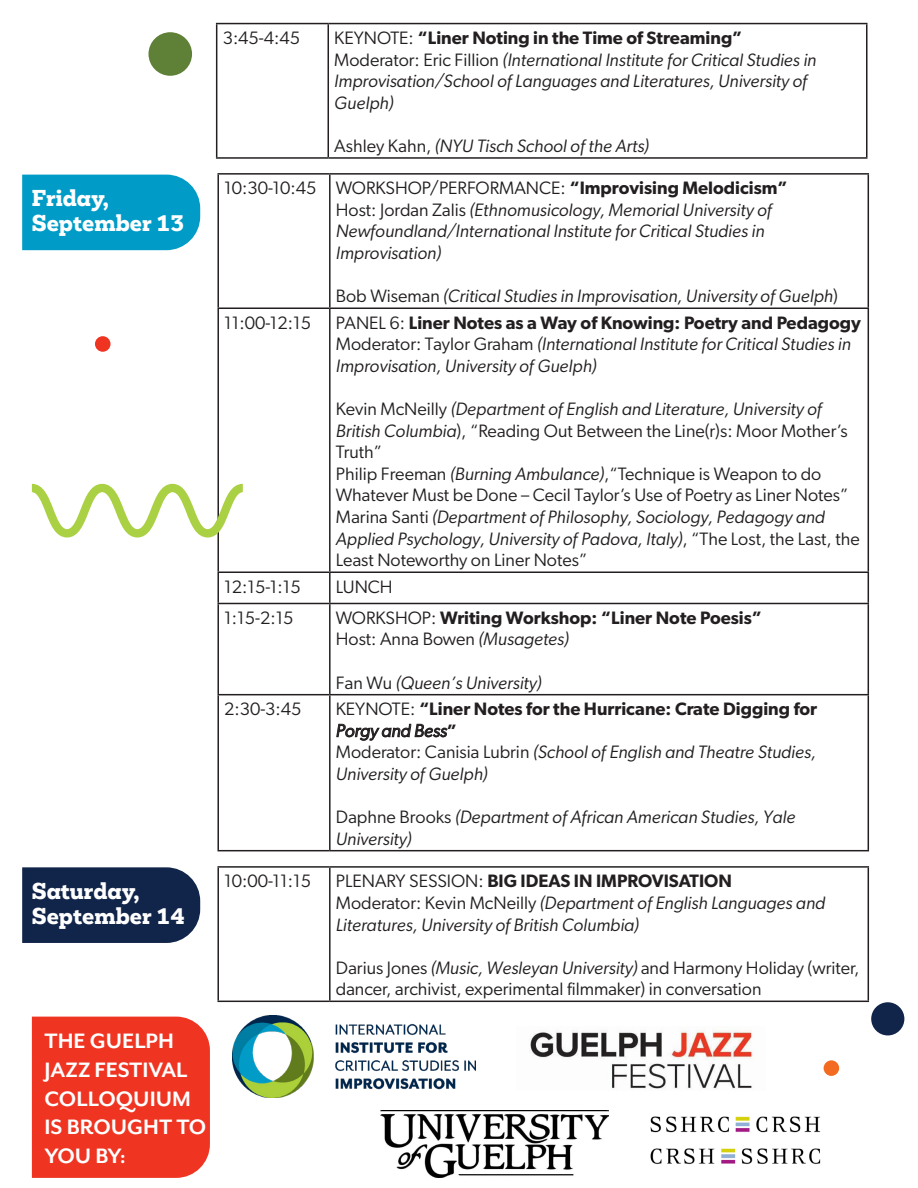
<style>
.page{position:relative;width:918px;height:1188px;background:#fff}
.page>*{position:absolute;margin:0;border:0;box-sizing:border-box;transform-origin:0 0}
.t1{font:700 24px/28.8px "Mr Eaves San OT";color:#fff}
.t2{font:800 21px "Mokoko";color:#fff}
.t3{font:italic 18px/21.6px "Gibson";color:#231f20}
.t4{font:18px/21.6px "Gibson";color:#231f20}
.t5{font:600 18px/21.6px "Gibson";color:#231f20}
.s1{font-style:normal}
.s2{font-weight:600;font-style:normal}
.s3{font-weight:400}
.s4{font-style:italic}
.s5{font-weight:400;font-style:italic}
</style>
<div class="page">
<div style="left:32px;top:1017px;width:178px;height:161px;background:#ef3522"></div>
<hr style="left:216px;top:23px;width:112px;height:1px;background:#231f20">
<hr style="left:216px;top:24px;width:1px;height:133px;background:#231f20">
<hr style="left:328px;top:23px;width:540px;height:1px;background:#231f20">
<hr style="left:328px;top:24px;width:1px;height:133px;background:#231f20">
<hr style="left:866px;top:24px;width:2px;height:133px;background:#231f20">
<hr style="left:216px;top:157px;width:112px;height:2px;background:#231f20">
<hr style="left:328px;top:157px;width:540px;height:2px;background:#231f20">
<div style="left:22px;top:175px;width:178px;height:75px;background:#009cc7"></div>
<hr style="left:217px;top:173px;width:113px;height:2px;background:#231f20">
<hr style="left:217px;top:175px;width:2px;height:132px;background:#231f20">
<hr style="left:330px;top:173px;width:539px;height:2px;background:#231f20">
<hr style="left:329px;top:175px;width:2px;height:132px;background:#231f20">
<hr style="left:868px;top:175px;width:1px;height:132px;background:#231f20">
<hr style="left:217px;top:307px;width:113px;height:2px;background:#231f20">
<hr style="left:217px;top:309px;width:2px;height:262px;background:#231f20">
<hr style="left:330px;top:307px;width:539px;height:2px;background:#231f20">
<hr style="left:329px;top:309px;width:2px;height:262px;background:#231f20">
<hr style="left:868px;top:309px;width:1px;height:262px;background:#231f20">
<hr style="left:217px;top:571px;width:113px;height:2px;background:#231f20">
<hr style="left:217px;top:573px;width:2px;height:30px;background:#231f20">
<hr style="left:330px;top:571px;width:539px;height:2px;background:#231f20">
<hr style="left:329px;top:573px;width:2px;height:30px;background:#231f20">
<hr style="left:868px;top:573px;width:1px;height:30px;background:#231f20">
<hr style="left:217px;top:603px;width:113px;height:1px;background:#231f20">
<hr style="left:217px;top:604px;width:2px;height:90px;background:#231f20">
<hr style="left:330px;top:603px;width:539px;height:1px;background:#231f20">
<hr style="left:329px;top:604px;width:2px;height:90px;background:#231f20">
<hr style="left:868px;top:604px;width:1px;height:90px;background:#231f20">
<hr style="left:217px;top:694px;width:113px;height:1px;background:#231f20">
<hr style="left:217px;top:695px;width:2px;height:155px;background:#231f20">
<hr style="left:330px;top:694px;width:539px;height:1px;background:#231f20">
<hr style="left:329px;top:695px;width:2px;height:155px;background:#231f20">
<hr style="left:868px;top:695px;width:1px;height:155px;background:#231f20">
<hr style="left:217px;top:850px;width:113px;height:1px;background:#231f20">
<hr style="left:330px;top:850px;width:539px;height:1px;background:#231f20">
<div style="left:824px;top:1060px;width:15px;height:16px;background:#f36a21;border-radius:50%"></div>
<div style="left:148px;top:32px;width:44px;height:44px;background:#5f8037;border-radius:50%"></div>
<div style="left:871px;top:1002px;width:33px;height:33px;background:#11254a;border-radius:50%"></div>
<svg style="left:32px;top:484px;width:211px;height:54px"></svg>
<div style="left:95px;top:336px;width:16px;height:16px;background:#ef3522;border-radius:50%"></div>
<img style="left:233px;top:1016px;width:242px;height:81px">
<img style="left:530px;top:1030px;width:223px;height:59px">
<img style="left:380px;top:1111px;width:228px;height:67px">
<img style="left:650px;top:1116px;width:171px;height:48px">
<hr style="left:217px;top:866px;width:113px;height:2px;background:#231f20">
<hr style="left:217px;top:868px;width:2px;height:133px;background:#231f20">
<hr style="left:330px;top:866px;width:539px;height:2px;background:#231f20">
<hr style="left:329px;top:868px;width:2px;height:133px;background:#231f20">
<hr style="left:868px;top:868px;width:1px;height:133px;background:#231f20">
<hr style="left:217px;top:1001px;width:113px;height:1px;background:#231f20">
<hr style="left:330px;top:1001px;width:539px;height:1px;background:#231f20">
<div style="left:22px;top:867px;width:178px;height:76px;background:#11254a"></div>
<p class="t2" style="left:32px;top:184px;width:79px">Friday,</p>
<p class="t2" style="left:32px;top:209px;width:154px">September 13</p>
<p class="t2" style="left:32px;top:877px;width:109px">Saturday,</p>
<p class="t2" style="left:32px;top:902px;width:154px">September 14</p>
<p class="t1" style="left:45px;top:1026px;width:163px">THE GUELPH<br>JAZZ FESTIVAL<br>COLLOQUIUM<br>IS BROUGHT TO<br>YOU BY:</p>
<p class="t4" style="left:223px;top:27px;width:79px">3:45-4:45</p>
<p class="t3" style="left:334px;top:27px;width:484px"><span class="s1">KEYNOTE:</span> <span class="s2">“Liner Noting in the Time of Streaming” </span><span class="s1">Moderator: Eric Fillion</span> (International Institute for Critical Studies in Improvisation/School of Languages and Literatures, University of Guelph)</p>
<p class="t3" style="left:334px;top:135px;width:316px"><span class="s1">Ashley Kahn,</span> (NYU Tisch School of the Arts)</p>
<p class="t4" style="left:224px;top:177px;width:94px">10:30-10:45</p>
<p class="t5" style="left:336px;top:177px;width:453px"><span class="s3">WORKSHOP/PERFORMANCE:</span> “Improvising Melodicism”</p>
<p class="t3" style="left:336px;top:199px;width:438px"><span class="s1">Host: Jordan Zalis</span> (Ethnomusicology, Memorial University of<br>Newfoundland/International Institute for Critical Studies in<br>Improvisation)</p>
<p class="t3" style="left:336px;top:285px;width:504px"><span class="s1">Bob Wiseman</span> (Critical Studies in Improvisation, University of Guelph<span class="s1">)</span></p>
<p class="t4" style="left:224px;top:311px;width:88px">11:00-12:15</p>
<p class="t5" style="left:336px;top:311px;width:527px"><span class="s3">PANEL 6:</span> Liner Notes as a Way of Knowing: Poetry and Pedagogy</p>
<p class="t3" style="left:336px;top:333px;width:517px"><span class="s1">Moderator: Taylor Graham</span> (International Institute for Critical Studies in<br>Improvisation, University of Guelph)</p>
<p class="t4" style="left:336px;top:398px;width:513px">Kevin McNeilly <span class="s4">(Department of English and Literature, University of<br>British Columbia</span>), “Reading Out Between the Line(r)s: Moor Mother’s<br>Truth”</p>
<p class="t4" style="left:336px;top:463px;width:514px">Philip Freeman <span class="s4">(Burning Ambulance)</span>,“Technique is Weapon to do<br>Whatever Must be Done – Cecil Taylor’s Use of Poetry as Liner Notes”</p>
<p class="t3" style="left:336px;top:506px;width:525px"><span class="s1">Marina Santi</span> (Department of Philosophy, Sociology, Pedagogy and<br>Applied Psychology, University of Padova, Italy)<span class="s1">, “The Lost, the Last, the<br>Least Noteworthy on Liner Notes”</span></p>
<p class="t4" style="left:224px;top:575px;width:78px">12:15-1:15</p>
<p class="t4" style="left:336px;top:575px;width:58px">LUNCH</p>
<p class="t4" style="left:224px;top:607px;width:71px">1:15-2:15</p>
<p class="t5" style="left:336px;top:606px;width:428px"><span class="s3">WORKSHOP:</span> Writing Workshop: “Liner Note Poesis”<br><span class="s3">Host: Anna Bowen</span> <span class="s5">(Musagetes)</span></p>
<p class="t3" style="left:336px;top:672px;width:207px"><span class="s1">Fan Wu</span> (Queen’s University)</p>
<p class="t4" style="left:224px;top:698px;width:79px">2:30-3:45</p>
<p class="t5" style="left:336px;top:698px;width:483px"><span class="s3">KEYNOTE:</span> “Liner Notes for the Hurricane: Crate Digging for<br><span class="s5">Porgy and Bess</span>”</p>
<p class="t3" style="left:336px;top:741px;width:482px"><span class="s1">Moderator: Canisia Lubrin</span> (School of English and Theatre Studies,<br>University of Guelph)</p>
<p class="t3" style="left:336px;top:806px;width:461px"><span class="s1">Daphne Brooks</span> (Department of African American Studies, Yale<br>University)</p>
<p class="t4" style="left:224px;top:870px;width:88px">10:00-11:15</p>
<p class="t5" style="left:336px;top:870px;width:398px"><span class="s3">PLENARY SESSION:</span> BIG IDEAS IN IMPROVISATION</p>
<p class="t3" style="left:336px;top:892px;width:491px"><span class="s1">Moderator: Kevin McNeilly</span> (Department of English Languages and<br>Literatures, University of British Columbia)</p>
<p class="t4" style="left:336px;top:956px;width:525px">Darius Jones <span class="s4">(Music, Wesleyan University)</span> and Harmony Holiday (writer, dancer, archivist, experimental filmmaker) in conversation</p>
</div>
